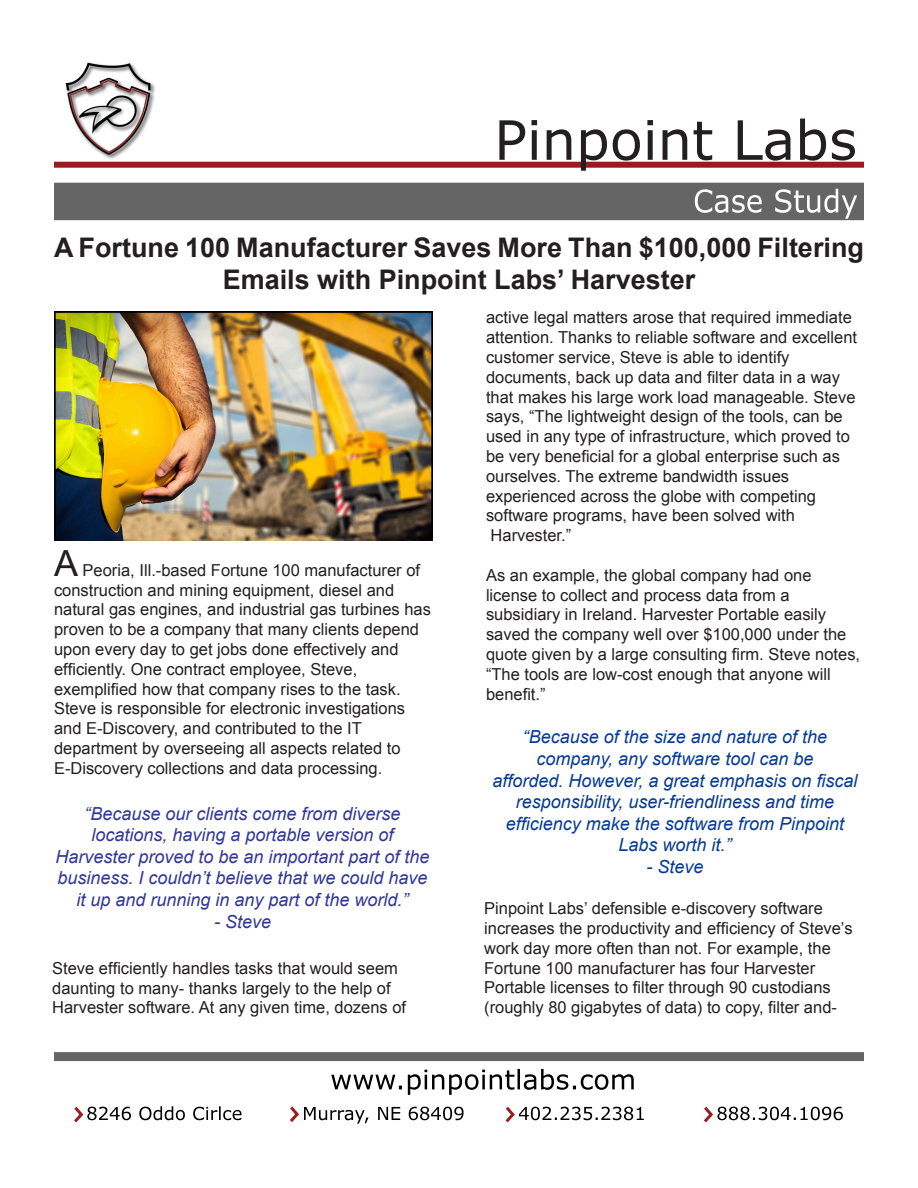
<style>
.page{position:relative;width:918px;height:1188px;background:#fff}
.page>*{position:absolute;margin:0;border:0;box-sizing:border-box;transform-origin:0 0}
.t1{font:700 27px/32.4px "Arial";color:#231f20;text-align:center}
.t2{font:italic 18px/21.6px "Arial";color:#063b96;text-align:center}
.t3{font:italic 18px/21.6px "Arial";color:#313896;text-align:center}
.t4{font:16.5px/19.8px "Arial";color:#231f20}
.s1{font-size:36px}
</style>
<div class="page">
<div style="left:54px;top:183px;width:810px;height:37px;background:#666565"></div>
<div style="left:54px;top:162px;width:810px;height:6px;background:#981b1e"></div>
<div style="left:54px;top:1052px;width:810px;height:9px;background:#666565"></div>
<img style="left:63px;top:62px;width:94px;height:100px">
<svg style="left:695px;top:189px;width:162px;height:30px"></svg>
<svg style="left:331px;top:1069px;width:303px;height:26px"></svg>
<svg style="left:74px;top:1106px;width:769px;height:18px"></svg>
<svg style="left:499px;top:119px;width:356px;height:52px"></svg>
<img style="left:54px;top:311px;width:379px;height:229px">
<p class="t1" style="left:54px;top:232px;width:812px">A Fortune 100 Manufacturer Saves More Than $100,000 Filtering<br>Emails with Pinpoint Labs’ Harvester</p>
<p class="t4" style="left:54px;top:560px;width:378px"><span class="s1">A</span> Peoria, Ill.-based Fortune 100 manufacturer of construction and mining equipment, diesel and natural gas engines, and industrial gas turbines has proven to be a company that many clients depend upon every day to get jobs done effectively and efficiently. One contract employee, Steve,</p>
<p class="t4" style="left:54px;top:679px;width:353px">exemplified how that company rises to the task.<br>Steve is responsible for electronic investigations and E-Discovery, and contributed to the IT</p>
<p class="t4" style="left:54px;top:738px;width:348px">department by overseeing all aspects related to<br>E-Discovery collections and data processing.</p>
<p class="t3" style="left:84px;top:803px;width:318px">“Because our clients come from diverse</p>
<p class="t3" style="left:91px;top:824px;width:304px">locations, having a portable version of</p>
<p class="t3" style="left:55px;top:846px;width:376px">Harvester proved to be an important part of the business. I couldn’t believe that we could have it up and running in any part of the world.”</p>
<p class="t3" style="left:214px;top:911px;width:59px">- Steve</p>
<p class="t4" style="left:52px;top:958px;width:347px">Steve efficiently handles tasks that would seem</p>
<p class="t4" style="left:52px;top:978px;width:340px">daunting to many- thanks largely to the help of</p>
<p class="t4" style="left:52px;top:998px;width:355px">Harvester software. At any given time, dozens of</p>
<p class="t4" style="left:486px;top:308px;width:367px">active legal matters arose that required immediate</p>
<p class="t4" style="left:486px;top:328px;width:373px">attention. Thanks to reliable software and excellent customer service, Steve is able to identify</p>
<p class="t4" style="left:486px;top:367px;width:371px">documents, back up data and filter data in a way that makes his large work load manageable. Steve says, “The lightweight design of the tools, can be used in any type of infrastructure, which proved to be very beneficial for a global enterprise such as</p>
<p class="t4" style="left:486px;top:466px;width:305px">ourselves. The extreme bandwidth issues</p>
<p class="t4" style="left:486px;top:486px;width:332px">experienced across the globe with competing</p>
<p class="t4" style="left:486px;top:506px;width:311px">software programs, have been solved with</p>
<p class="t4" style="left:491px;top:526px;width:82px">Harvester.”</p>
<p class="t4" style="left:486px;top:565px;width:327px">As an example, the global company had one</p>
<p class="t4" style="left:486px;top:585px;width:305px">license to collect and process data from a</p>
<p class="t4" style="left:486px;top:605px;width:376px">subsidiary in Ireland. Harvester Portable easily saved the company well over $100,000 under the quote given by a large consulting firm. Steve notes, “The tools are low-cost enough that anyone will benefit.”</p>
<p class="t2" style="left:523px;top:726px;width:306px">“Because of the size and nature of the</p>
<p class="t2" style="left:537px;top:748px;width:278px">company, any software tool can be</p>
<p class="t2" style="left:492px;top:770px;width:367px">afforded. However, a great emphasis on fiscal responsibility, user-friendliness and time</p>
<p class="t2" style="left:506px;top:813px;width:340px">efficiency make the software from Pinpoint<br>Labs worth it.”</p>
<p class="t2" style="left:646px;top:856px;width:59px">- Steve</p>
<p class="t4" style="left:484px;top:899px;width:370px">Pinpoint Labs’ defensible e-discovery software increases the productivity and efficiency of Steve’s work day more often than not. For example, the Fortune 100 manufacturer has four Harvester</p>
<p class="t4" style="left:484px;top:978px;width:348px">Portable licenses to filter through 90 custodians</p>
<p class="t4" style="left:484px;top:998px;width:354px">(roughly 80 gigabytes of data) to copy, filter and-</p>
</div>
